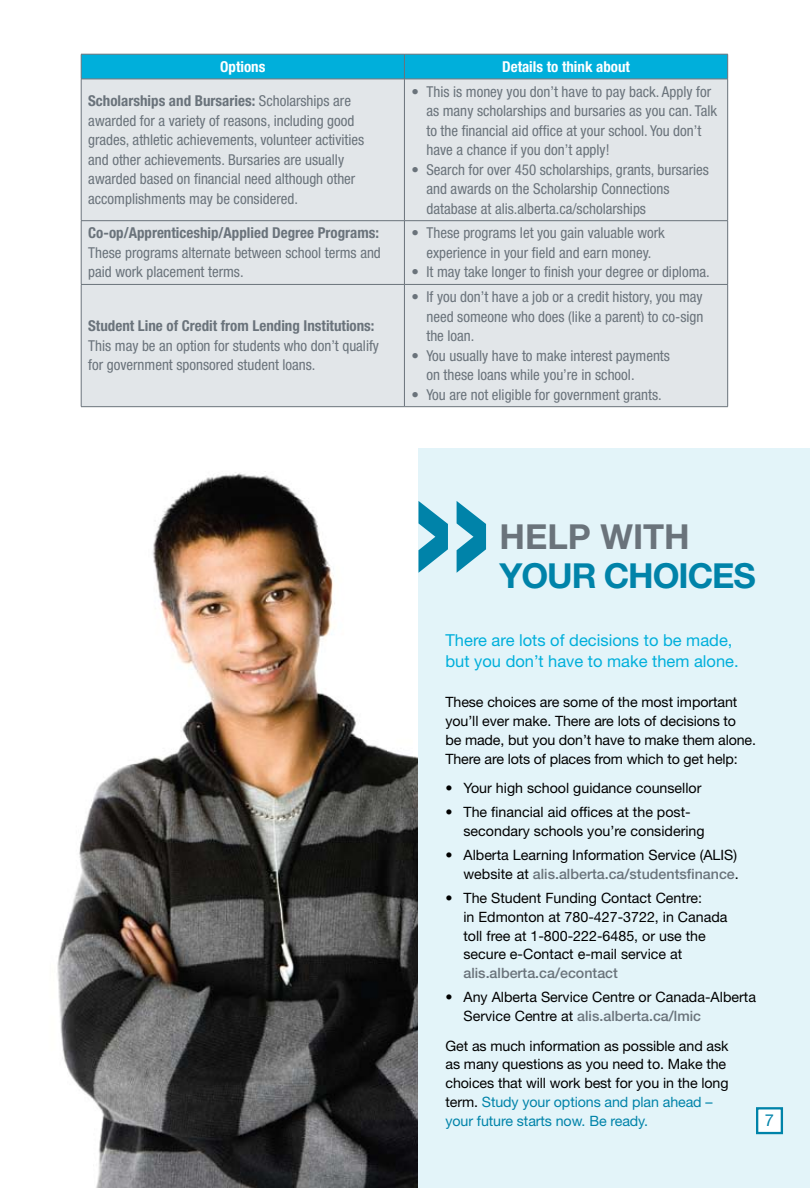
<style>
.page{position:relative;width:810px;height:1188px;background:#fff}
.page>*{position:absolute;margin:0;border:0;box-sizing:border-box;transform-origin:0 0}
.t1{font:700 34.5px "Helvetica Neue LT Std";letter-spacing:-.03em;color:#0083a9}
.t2{font:700 34.5px "Helvetica Neue LT Std";color:#6a737b}
.t3{font:16.5px/21px "Helvetica Neue LT Std";color:#00afdb}
.t4{font:16.5px "Helvetica Neue LT Std";color:#0083a9}
.t5{font:condensed 15px/19.5px "Helvetica Neue LT Std";color:#6a737b}
.t6{font:700 condensed 15px "Helvetica Neue LT Std";color:#6a737b}
.t7{font:700 condensed 15px "Helvetica Neue LT Std";color:#fff}
.t8{font:14.25px/18.8px "Helvetica Neue LT Std";letter-spacing:-.005em;color:#000}
.t9{font:500 14.25px "Helvetica Neue LT Std";color:#6a737b}
.s1{font-weight:700}
.s2{font-weight:500;color:#6a737b}
.s3{color:#0083a9}
</style>
<div class="page">
<img style="left:57px;top:472px;width:361px;height:716px">
<div style="left:418px;top:448px;width:392px;height:740px;background:#e3f4f9"></div>
<div style="left:756px;top:1107px;width:27px;height:27px;background:#fff;border:2px solid #0083a9"></div>
<div style="left:82px;top:80px;width:645px;height:326px;background:#e2e6e9"></div>
<svg style="left:81px;top:54px;width:647px;height:25px;background:#06abd5"></svg>
<hr style="left:81px;top:79px;width:323px;height:1px;background:#6a737b">
<hr style="left:81px;top:79px;width:1px;height:141px;background:#6a737b">
<hr style="left:404px;top:79px;width:324px;height:1px;background:#6a737b">
<hr style="left:404px;top:79px;width:1px;height:141px;background:#6a737b">
<hr style="left:727px;top:79px;width:1px;height:141px;background:#6a737b">
<hr style="left:81px;top:220px;width:323px;height:1px;background:#6a737b">
<hr style="left:81px;top:221px;width:1px;height:63px;background:#6a737b">
<hr style="left:404px;top:220px;width:324px;height:1px;background:#6a737b">
<hr style="left:404px;top:221px;width:1px;height:63px;background:#6a737b">
<hr style="left:727px;top:221px;width:1px;height:63px;background:#6a737b">
<hr style="left:81px;top:284px;width:323px;height:1px;background:#6a737b">
<hr style="left:81px;top:285px;width:1px;height:121px;background:#6a737b">
<hr style="left:404px;top:284px;width:324px;height:1px;background:#6a737b">
<hr style="left:404px;top:285px;width:1px;height:121px;background:#6a737b">
<hr style="left:727px;top:285px;width:1px;height:121px;background:#6a737b">
<hr style="left:81px;top:406px;width:323px;height:1px;background:#6a737b">
<hr style="left:404px;top:406px;width:324px;height:1px;background:#6a737b">
<svg style="left:418px;top:501px;width:68px;height:72px"></svg>
<p class="t7" style="left:220px;top:58px;width:47px">Options</p>
<p class="t7" style="left:502px;top:58px;width:129px">Details to think about</p>
<p class="t5" style="left:88px;top:91px;width:278px"><span class="s1">Scholarships and Bursaries:</span> Scholarships are awarded for a variety of reasons, including good grades, athletic achievements, volunteer activities and other achievements. Bursaries are usually awarded based on financial need although other accomplishments may be considered.</p>
<p class="t5" style="left:426px;top:82px;width:292px;text-indent:-15px">• This is money you don’t have to pay back. Apply for as many scholarships and bursaries as you can. Talk to the financial aid office at your school. You don’t have a chance if you don’t apply!</p>
<p class="t5" style="left:426px;top:160px;width:284px;text-indent:-15px">• Search for over 450 scholarships, grants, bursaries and awards on the Scholarship Connections database at alis.alberta.ca/scholarships</p>
<p class="t6" style="left:88px;top:224px;width:292px">Co-op/Apprenticeship/Applied Degree Programs:</p>
<p class="t5" style="left:88px;top:243px;width:294px">These programs alternate between school terms and paid work placement terms.</p>
<p class="t6" style="left:88px;top:317px;width:288px">Student Line of Credit from Lending Institutions:</p>
<p class="t5" style="left:88px;top:336px;width:292px">This may be an option for students who don’t qualify for government sponsored student loans.</p>
<p class="t5" style="left:411px;top:223px;width:255px;text-align:center">• These programs let you gain valuable work experience in your field and earn money.</p>
<p class="t5" style="left:411px;top:262px;width:300px">• It may take longer to finish your degree or diploma.</p>
<p class="t5" style="left:426px;top:287px;width:279px;text-align:justify;text-indent:-15px">• If you don’t have a job or a credit history, you may need someone who does (like a parent) to co-sign the loan.</p>
<p class="t5" style="left:426px;top:346px;width:245px;text-indent:-15px">• You usually have to make interest payments on these loans while you’re in school.</p>
<p class="t5" style="left:411px;top:385px;width:252px">• You are not eligible for government grants.</p>
<h1 class="t2" style="left:500px;top:515px;width:192px">HELP WITH</h1>
<h1 class="t1" style="left:500px;top:554px;width:258px">YOUR CHOICES</h1>
<p class="t3" style="left:446px;top:629px;width:295px">There are lots of decisions to be made, but you don’t have to make them alone.</p>
<p class="t8" style="left:446px;top:693px;width:312px">These choices are some of the most important you’ll ever make. There are lots of decisions to<br>be made, but you don’t have to make them alone.<br>There are lots of places from which to get help:</p>
<p class="t8" style="left:446px;top:779px;width:258px">• Your high school guidance counsellor</p>
<p class="t8" style="left:463px;top:803px;width:243px;text-indent:-18px">• The financial aid offices at the post&shy;secondary schools you’re considering</p>
<p class="t8" style="left:446px;top:846px;width:295px;text-align:right">• Alberta Learning Information Service (ALIS) website at <span class="s2">alis.alberta.ca/studentsfinance</span>.</p>
<p class="t8" style="left:463px;top:889px;width:266px;text-indent:-18px">• The Student Funding Contact Centre:<br>in Edmonton at 780-427-3722, in Canada toll free at 1-800-222-6485, or use the secure e-Contact e-mail service at</p>
<p class="t9" style="left:463px;top:965px;width:156px">alis.alberta.ca/econtact</p>
<p class="t8" style="left:464px;top:988px;width:294px;text-indent:-18px">• Any Alberta Service Centre or Canada-Alberta<br>Service Centre at <span class="s2">alis.alberta.ca/lmic</span></p>
<p class="t8" style="left:446px;top:1036px;width:285px">Get as much information as possible and ask as many questions as you need to. Make the choices that will work best for you in the long term. <span class="s3">Study your options and plan ahead – your future starts now. Be ready.</span></p>
<p class="t4" style="left:765px;top:1111px;width:11px">7</p>
</div>
